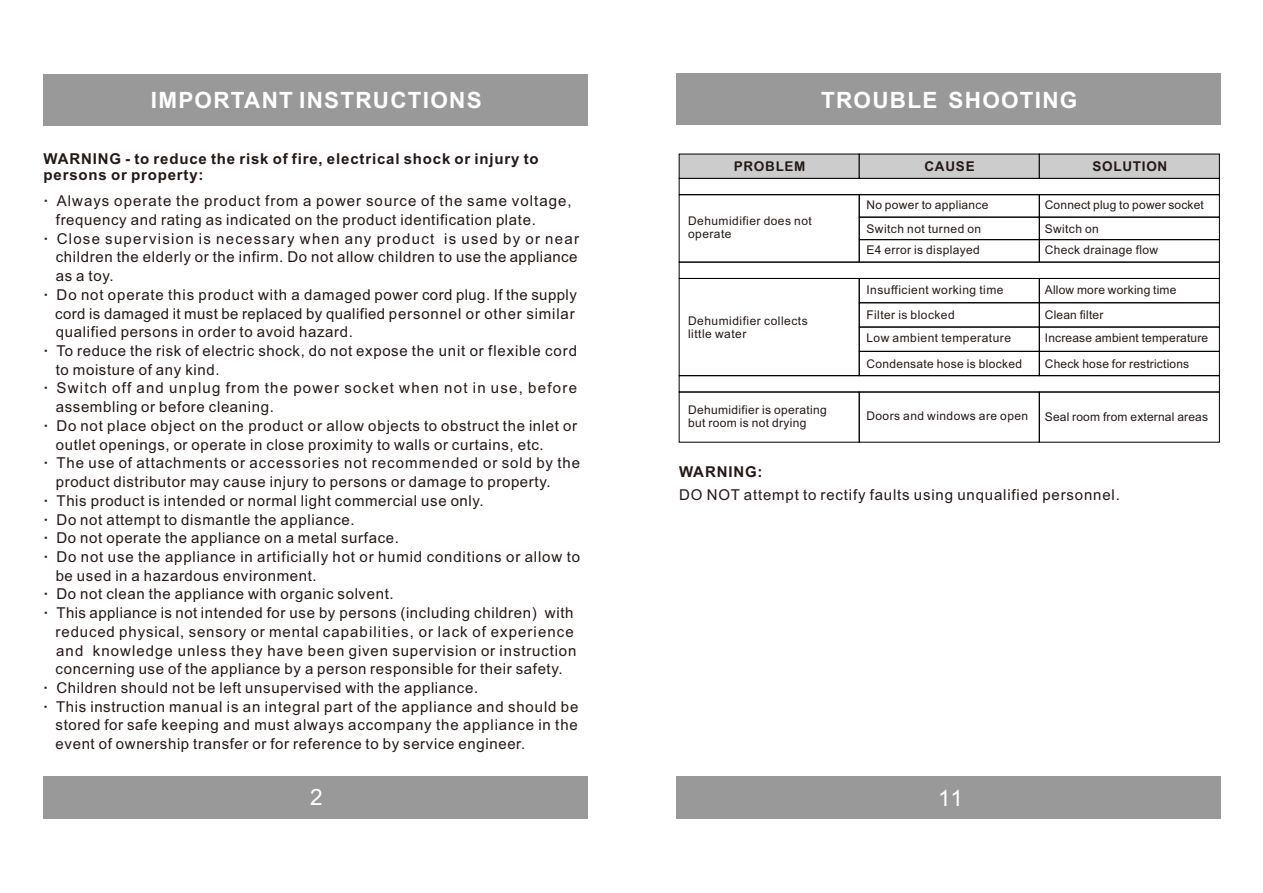
<style>
.page{position:relative;width:1263px;height:893px;background:#fff}
.page>*{position:absolute;margin:0;border:0;box-sizing:border-box;transform-origin:0 0}
.t1{font:700 22.5px "Arial";letter-spacing:.055em;color:#fff}
.t2{font:22.5px "Arial";color:#fff}
.t3{font:15px "Arial";letter-spacing:.04em;color:#231916}
.t4{font:15px "Arial";letter-spacing:.07em;color:#231916}
.t5{font:15px "Arial";letter-spacing:.085em;color:#231916}
.t6{font:700 15px/16.8px "Arial";letter-spacing:.055em;color:#231916}
.t7{font:15px "Arial";letter-spacing:.065em;color:#231916}
.t8{font:700 13.5px "Arial";letter-spacing:.055em;color:#231916}
.t9{font:13.5px "Arial Rounded MT Bold";letter-spacing:.05em;color:#231916}
.t10{font:12px/13.4px "Arial";letter-spacing:.03em;color:#231916}
.s1{font-weight:700}
</style>
<div class="page">
<div style="left:44px;top:776px;width:544px;height:42px;background:#999"></div>
<div style="left:44px;top:74px;width:544px;height:51px;background:#999"></div>
<div style="left:676px;top:74px;width:545px;height:51px;background:#999"></div>
<div style="left:676px;top:777px;width:545px;height:42px;background:#999"></div>
<div style="left:679px;top:375px;width:541px;height:17px;border:1px solid #000"></div>
<div style="left:679px;top:194px;width:181px;height:69px;border:1px solid #000"></div>
<div style="left:859px;top:194px;width:181px;height:24px;border:1px solid #000"></div>
<div style="left:859px;top:217px;width:181px;height:23px;border:1px solid #000"></div>
<div style="left:859px;top:239px;width:181px;height:24px;border:1px solid #000"></div>
<svg style="left:678px;top:153px;width:542px;height:26px;background:#bbb"></svg>
<div style="left:859px;top:278px;width:181px;height:25px;border:1px solid #000"></div>
<div style="left:1039px;top:278px;width:181px;height:25px;border:1px solid #000"></div>
<div style="left:859px;top:302px;width:181px;height:25px;border:1px solid #000"></div>
<div style="left:1039px;top:302px;width:181px;height:25px;border:1px solid #000"></div>
<div style="left:859px;top:327px;width:181px;height:25px;border:1px solid #000"></div>
<div style="left:1039px;top:327px;width:181px;height:25px;border:1px solid #000"></div>
<div style="left:679px;top:392px;width:181px;height:51px;border:1px solid #000"></div>
<div style="left:859px;top:392px;width:181px;height:51px;border:1px solid #000"></div>
<div style="left:1039px;top:392px;width:181px;height:51px;border:1px solid #000"></div>
<div style="left:1039px;top:194px;width:181px;height:24px;border:1px solid #000"></div>
<div style="left:1039px;top:217px;width:181px;height:23px;border:1px solid #000"></div>
<div style="left:1039px;top:239px;width:181px;height:24px;border:1px solid #000"></div>
<h1 class="t1" style="left:151px;top:91px;width:332px">IMPORTANT INSTRUCTIONS</h1>
<p class="t6" style="left:44px;top:151px;width:497px">WARNING - to reduce the risk of fire, electrical shock or injury to persons or property:</p>
<p class="t4" style="left:44px;top:195px;width:530px"><span class="s1">·</span> Always operate the product from a power source of the same voltage,</p>
<p class="t3" style="left:56px;top:214px;width:481px">frequency and rating as indicated on the product identification plate.</p>
<p class="t5" style="left:44px;top:233px;width:537px"><span class="s1">·</span> Close supervision is necessary when any product is used by or near</p>
<p class="t3" style="left:56px;top:251px;width:523px">children the elderly or the infirm. Do not allow children to use the appliance</p>
<p class="t3" style="left:56px;top:270px;width:59px">as a toy.</p>
<p class="t3" style="left:44px;top:289px;width:535px"><span class="s1">·</span> Do not operate this product with a damaged power cord plug. If the supply</p>
<p class="t3" style="left:55px;top:308px;width:521px">cord is damaged it must be replaced by qualified personnel or other similar</p>
<p class="t3" style="left:56px;top:326px;width:299px">qualified persons in order to avoid hazard.</p>
<p class="t3" style="left:43px;top:345px;width:535px"><span class="s1">·</span> To reduce the risk of electric shock, do not expose the unit or flexible cord</p>
<p class="t3" style="left:56px;top:364px;width:165px">to moisture of any kind.</p>
<p class="t5" style="left:43px;top:383px;width:535px"><span class="s1">·</span> Switch off and unplug from the power socket when not in use, before</p>
<p class="t3" style="left:56px;top:401px;width:220px">assembling or before cleaning.</p>
<p class="t3" style="left:43px;top:420px;width:535px"><span class="s1">·</span> Do not place object on the product or allow objects to obstruct the inlet or</p>
<p class="t3" style="left:56px;top:439px;width:489px">outlet openings, or operate in close proximity to walls or curtains, etc.</p>
<p class="t4" style="left:43px;top:457px;width:538px"><span class="s1">·</span> The use of attachments or accessories not recommended or sold by the</p>
<p class="t3" style="left:56px;top:476px;width:496px">product distributor may cause injury to persons or damage to property.</p>
<p class="t3" style="left:43px;top:495px;width:442px"><span class="s1">·</span> This product is intended or normal light commercial use only.</p>
<p class="t3" style="left:43px;top:514px;width:313px"><span class="s1">·</span> Do not attempt to dismantle the appliance.</p>
<p class="t3" style="left:43px;top:532px;width:357px"><span class="s1">·</span> Do not operate the appliance on a metal surface.</p>
<p class="t3" style="left:43px;top:551px;width:538px"><span class="s1">·</span> Do not use the appliance in artificially hot or humid conditions or allow to</p>
<p class="t3" style="left:56px;top:570px;width:263px">be used in a hazardous environment.</p>
<p class="t3" style="left:43px;top:588px;width:352px"><span class="s1">·</span> Do not clean the appliance with organic solvent.</p>
<p class="t3" style="left:43px;top:607px;width:532px"><span class="s1">·</span> This appliance is not intended for use by persons (including children) with</p>
<p class="t7" style="left:56px;top:626px;width:520px">reduced physical, sensory or mental capabilities, or lack of experience</p>
<p class="t3" style="left:56px;top:645px;width:522px">and knowledge unless they have been given supervision or instruction</p>
<p class="t3" style="left:56px;top:663px;width:508px">concerning use of the appliance by a person responsible for their safety.</p>
<p class="t3" style="left:43px;top:682px;width:436px"><span class="s1">·</span> Children should not be left unsupervised with the appliance.</p>
<p class="t3" style="left:43px;top:701px;width:537px"><span class="s1">·</span> This instruction manual is an integral part of the appliance and should be</p>
<p class="t3" style="left:56px;top:719px;width:524px">stored for safe keeping and must always accompany the appliance in the</p>
<p class="t3" style="left:56px;top:738px;width:471px">event of ownership transfer or for reference to by service engineer.</p>
<h1 class="t2" style="left:310px;top:789px;width:14px">2</h1>
<h1 class="t1" style="left:821px;top:91px;width:258px">TROUBLE SHOOTING</h1>
<p class="t9" style="left:734px;top:161px;width:73px">PROBLEM</p>
<p class="t10" style="left:688px;top:215px;width:125px">Dehumidifier does not operate</p>
<p class="t10" style="left:688px;top:315px;width:121px">Dehumidifier collects little water</p>
<p class="t8" style="left:924px;top:161px;width:52px">CAUSE</p>
<p class="t10" style="left:866px;top:199px;width:124px">No power to appliance</p>
<p class="t10" style="left:866px;top:219px;width:116px;line-height:21.6px">Switch not turned on<br>E4 error is displayed</p>
<p class="t10" style="left:866px;top:278px;width:139px;line-height:25.3px">Insufficient working time<br>Filter is blocked</p>
<p class="t10" style="left:866px;top:326px;width:157px;line-height:25.5px">Low ambient temperature<br>Condensate hose is blocked</p>
<p class="t8" style="left:1092px;top:161px;width:76px">SOLUTION</p>
<p class="t10" style="left:1045px;top:194px;width:161px;line-height:23.7px">Connect plug to power socket<br>Switch on</p>
<p class="t10" style="left:1045px;top:244px;width:115px">Check drainage flow</p>
<p class="t10" style="left:1045px;top:278px;width:133px;line-height:25.5px">Allow more working time<br>Clean filter</p>
<p class="t10" style="left:1045px;top:326px;width:165px;line-height:25.5px">Increase ambient temperature<br>Check hose for restrictions</p>
<p class="t10" style="left:688px;top:404px;width:140px">Dehumidifier is operating but room is not drying</p>
<p class="t10" style="left:866px;top:410px;width:163px">Doors and windows are open</p>
<p class="t10" style="left:1045px;top:412px;width:165px">Seal room from external areas</p>
<p class="t6" style="left:679px;top:465px;width:85px">WARNING:</p>
<p class="t3" style="left:679px;top:489px;width:442px">DO NOT attempt to rectify faults using unqualified personnel.</p>
<h1 class="t2" style="left:938px;top:790px;width:26px">11</h1>
</div>
